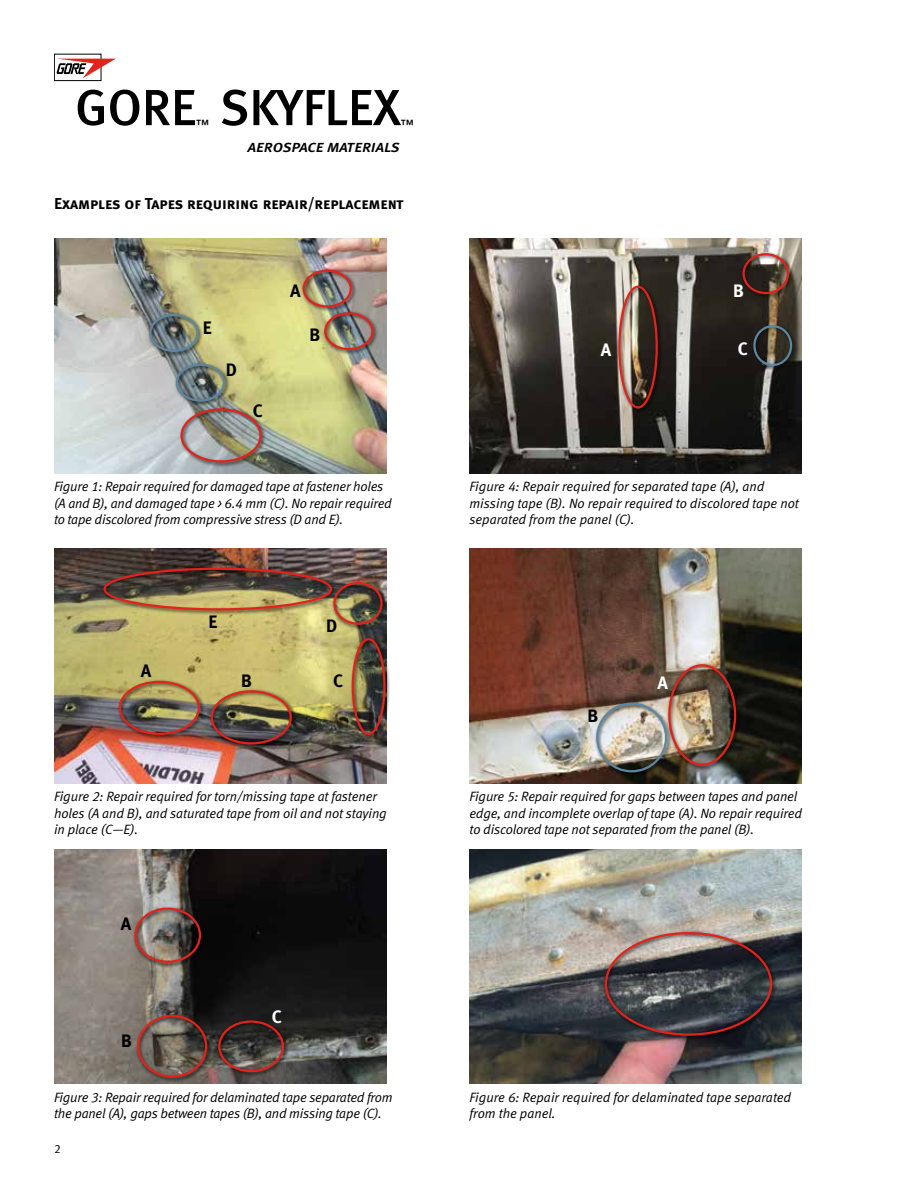
<style>
.page{position:relative;width:918px;height:1188px;background:#fff}
.page>*{position:absolute;margin:0;border:0;box-sizing:border-box;transform-origin:0 0}
.t1{font:50.7px "Meta Medium LF";color:#000}
.t2{font:18px "Meta Bold LF";color:#000}
.t3{font:18px "Meta Bold LF";color:#fff}
.t4{font:16.8px "Meta Medium LF Italic Caps";letter-spacing:-.005em;color:#000}
.t5{font:15.75px "Meta Bold LF Caps";color:#000}
.t6{font:italic 13.5px/16.5px "Meta Normal LF";letter-spacing:-.01em;color:#000}
.t7{font:13.05px "Meta Medium LF";color:#000}
.t8{font:12px "Meta Normal LF";color:#000}
</style>
<div class="page">
<img style="left:54px;top:239px;width:332px;height:234px">
<img style="left:470px;top:239px;width:332px;height:234px">
<img style="left:54px;top:549px;width:332px;height:234px">
<img style="left:470px;top:549px;width:332px;height:234px">
<img style="left:54px;top:849px;width:332px;height:234px">
<img style="left:470px;top:849px;width:332px;height:234px">
<svg style="left:57px;top:58px;width:42px;height:1px"></svg>
<div style="left:54px;top:54px;width:47px;height:27px;border:1px solid #000"></div>
<svg style="left:56px;top:59px;width:59px;height:19px"></svg>
<div style="left:179px;top:407px;width:88px;height:61px;background:#000;opacity:.75"></div>
<div style="left:181px;top:408px;width:81px;height:55px;border:2px solid #e2231b;border-radius:50%"></div>
<div style="left:209px;top:688px;width:88px;height:62px;background:#000;opacity:.75"></div>
<div style="left:211px;top:690px;width:81px;height:55px;border:2px solid #e2231b;border-radius:50%"></div>
<div style="left:117px;top:679px;width:88px;height:61px;background:#000;opacity:.75"></div>
<div style="left:119px;top:681px;width:81px;height:54px;border:2px solid #e2231b;border-radius:50%"></div>
<div style="left:133px;top:906px;width:73px;height:62px;background:#000;opacity:.75"></div>
<div style="left:134px;top:908px;width:67px;height:55px;border:2px solid #e2231b;border-radius:50%"></div>
<div style="left:603px;top:930px;width:174px;height:111px;background:#000;opacity:.75"></div>
<div style="left:666px;top:662px;width:76px;height:109px;background:#000;opacity:.75"></div>
<div style="left:668px;top:664px;width:68px;height:102px;border:2px solid #e2231b;border-radius:50%"></div>
<div style="left:135px;top:1013px;width:78px;height:70px;background:#000;opacity:.75"></div>
<div style="left:137px;top:1015px;width:70px;height:63px;border:2px solid #e2231b;border-radius:50%"></div>
<div style="left:216px;top:1019px;width:73px;height:58px;background:#000;opacity:.75"></div>
<div style="left:218px;top:1020px;width:66px;height:52px;border:2px solid #e2231b;border-radius:50%"></div>
<div style="left:102px;top:566px;width:235px;height:50px;background:#000;opacity:.75"></div>
<div style="left:103px;top:568px;width:229px;height:43px;border:2px solid #e2231b;border-radius:50%"></div>
<div style="left:174px;top:362px;width:56px;height:45px;background:#000;opacity:.75"></div>
<div style="left:176px;top:364px;width:49px;height:38px;border:2px solid #5d87a1;border-radius:50%"></div>
<div style="left:350px;top:636px;width:40px;height:104px;background:#000;opacity:.75"></div>
<div style="left:352px;top:638px;width:34px;height:97px;border:2px solid #e2231b;border-radius:50%"></div>
<div style="left:147px;top:312px;width:57px;height:45px;background:#000;opacity:.75"></div>
<div style="left:149px;top:314px;width:50px;height:38px;border:2px solid #5d87a1;border-radius:50%"></div>
<div style="left:594px;top:701px;width:78px;height:77px;background:#000;opacity:.75"></div>
<div style="left:596px;top:703px;width:71px;height:69px;border:2px solid #5d87a1;border-radius:50%"></div>
<div style="left:301px;top:268px;width:56px;height:45px;background:#000;opacity:.75"></div>
<div style="left:303px;top:270px;width:49px;height:38px;border:2px solid #e2231b;border-radius:50%"></div>
<div style="left:322px;top:310px;width:57px;height:45px;background:#000;opacity:.75"></div>
<div style="left:324px;top:312px;width:50px;height:38px;border:2px solid #e2231b;border-radius:50%"></div>
<div style="left:616px;top:284px;width:47px;height:129px;background:#000;opacity:.75"></div>
<div style="left:618px;top:286px;width:40px;height:123px;border:2px solid #e2231b;border-radius:50%"></div>
<div style="left:332px;top:580px;width:56px;height:50px;background:#000;opacity:.75"></div>
<div style="left:333px;top:582px;width:50px;height:43px;border:2px solid #e2231b;border-radius:50%"></div>
<div style="left:741px;top:251px;width:53px;height:48px;background:#000;opacity:.75"></div>
<div style="left:743px;top:253px;width:46px;height:41px;border:2px solid #e2231b;border-radius:50%"></div>
<div style="left:751px;top:323px;width:46px;height:48px;background:#000;opacity:.75"></div>
<div style="left:753px;top:325px;width:39px;height:41px;border:2px solid #5d87a1;border-radius:50%"></div>
<h1 class="t1" style="left:75px;top:78px;width:123px">GORE</h1>
<p class="t7" style="left:196px;top:117px;width:14px">™</p>
<h1 class="t1" style="left:220px;top:78px;width:183px">SKYFLEX</h1>
<p class="t7" style="left:401px;top:117px;width:14px">™</p>
<p class="t4" style="left:248px;top:136px;width:154px">aerospace materials</p>
<p class="t5" style="left:54px;top:194px;width:351px">Examples of Tapes requiring repair/replacement</p>
<h2 class="t2" style="left:203px;top:317px;width:10px">E</h2>
<h2 class="t2" style="left:226px;top:359px;width:13px">D</h2>
<h2 class="t2" style="left:253px;top:400px;width:12px">C</h2>
<h2 class="t2" style="left:290px;top:281px;width:12px">A</h2>
<h2 class="t2" style="left:310px;top:324px;width:12px">B</h2>
<h2 class="t3" style="left:601px;top:339px;width:12px">A</h2>
<h2 class="t3" style="left:733px;top:280px;width:12px">B</h2>
<h2 class="t3" style="left:738px;top:338px;width:12px">C</h2>
<p class="t6" style="left:54px;top:478px;width:339px">Figure 1: Repair required for damaged tape at fastener holes (A and B), and damaged tape &gt; 6.4 mm (C). No repair required to tape discolored from compressive stress (D and E).</p>
<p class="t6" style="left:470px;top:478px;width:331px">Figure 4: Repair required for separated tape (A), and missing tape (B). No repair required to discolored tape not separated from the panel (C).</p>
<h2 class="t2" style="left:141px;top:660px;width:12px">A</h2>
<h2 class="t2" style="left:209px;top:611px;width:10px">E</h2>
<h2 class="t2" style="left:326px;top:615px;width:13px">D</h2>
<h2 class="t2" style="left:241px;top:670px;width:12px">B</h2>
<h2 class="t2" style="left:333px;top:670px;width:12px">C</h2>
<h2 class="t2" style="left:587px;top:705px;width:12px">B</h2>
<h2 class="t3" style="left:657px;top:672px;width:12px">A</h2>
<p class="t6" style="left:54px;top:788px;width:334px">Figure 2: Repair required for torn/missing tape at fastener holes (A and B), and saturated tape from oil and not staying in place (C—E).</p>
<p class="t6" style="left:470px;top:788px;width:334px">Figure 5: Repair required for gaps between tapes and panel edge, and incomplete overlap of tape (A). No repair required to discolored tape not separated from the panel (B).</p>
<h2 class="t2" style="left:121px;top:913px;width:12px">A</h2>
<h2 class="t2" style="left:121px;top:1030px;width:12px">B</h2>
<h2 class="t3" style="left:272px;top:1006px;width:12px">C</h2>
<p class="t6" style="left:54px;top:1089px;width:340px">Figure 3: Repair required for delaminated tape separated from the panel (A), gaps between tapes (B), and missing tape (C).</p>
<p class="t6" style="left:470px;top:1089px;width:323px">Figure 6: Repair required for delaminated tape separated from the panel.</p>
<p class="t8" style="left:54px;top:1141px;width:8px">2</p>
</div>
